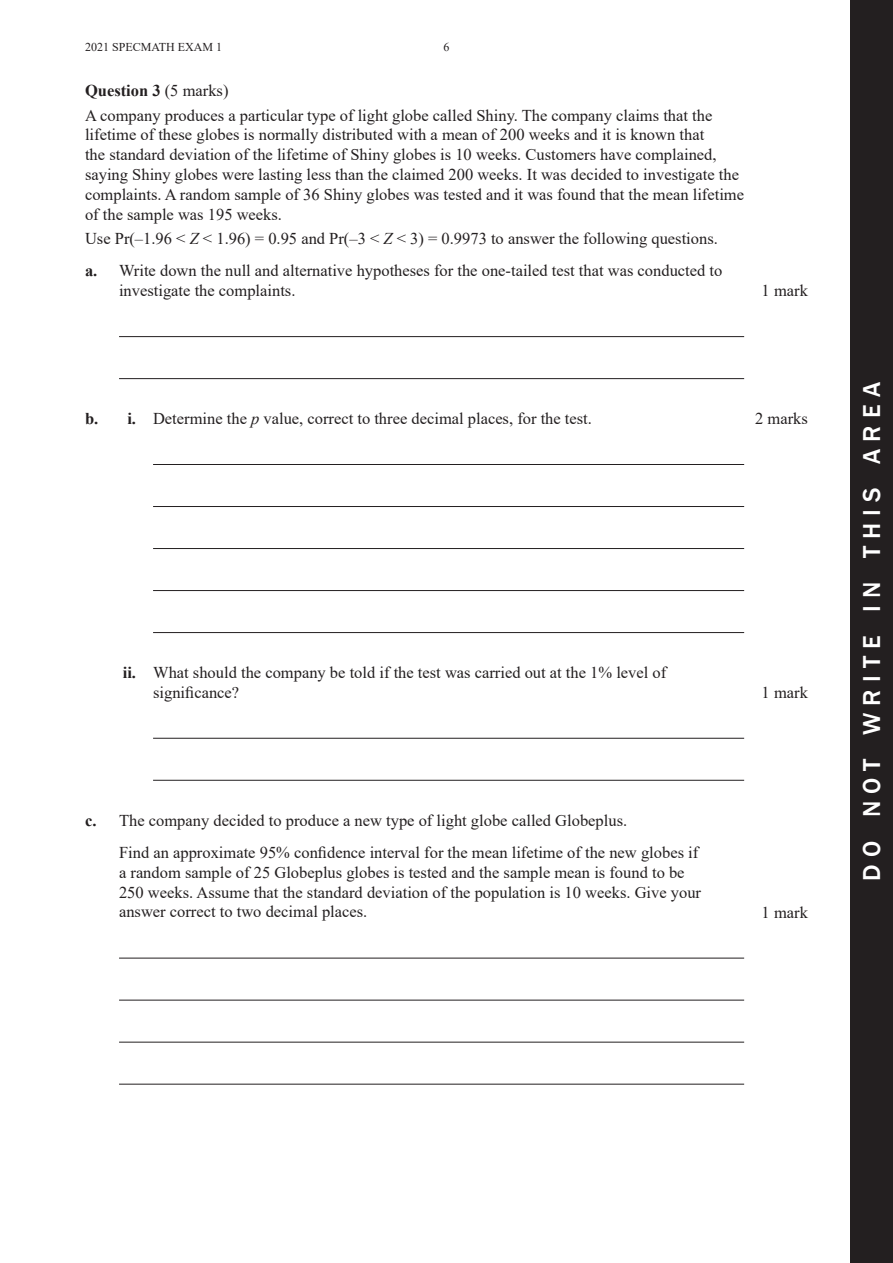
<style>
.page{position:relative;width:893px;height:1263px;background:#fff}
.page>*{position:absolute;margin:0;border:0;box-sizing:border-box;transform-origin:0 0}
.t1{font:500 25.2px "Franklin Gothic";letter-spacing:.285em;color:#fff}
.t2{font:16.5px/19.8px "Times New Roman";color:#231f20}
.t3{font:12px "Times New Roman";color:#231f20}
.s1{font-weight:700}
.s2{font-style:italic}
</style>
<div class="page">
<div style="left:850px;top:0;width:43px;height:1263px;background:#231f20"></div>
<hr style="left:119px;top:336px;width:625px;height:1px;background:#231f20">
<hr style="left:119px;top:378px;width:625px;height:1px;background:#231f20">
<hr style="left:153px;top:464px;width:591px;height:1px;background:#231f20">
<hr style="left:153px;top:506px;width:591px;height:1px;background:#231f20">
<hr style="left:153px;top:548px;width:591px;height:1px;background:#231f20">
<hr style="left:153px;top:590px;width:591px;height:1px;background:#231f20">
<hr style="left:153px;top:632px;width:591px;height:1px;background:#231f20">
<hr style="left:153px;top:738px;width:591px;height:1px;background:#231f20">
<hr style="left:153px;top:780px;width:591px;height:1px;background:#231f20">
<hr style="left:119px;top:958px;width:625px;height:1px;background:#231f20">
<hr style="left:119px;top:1000px;width:625px;height:1px;background:#231f20">
<hr style="left:119px;top:1042px;width:625px;height:1px;background:#231f20">
<hr style="left:119px;top:1084px;width:625px;height:1px;background:#231f20">
<p class="t3" style="left:85px;top:38px;width:139px">2021 SPECMATH EXAM 1</p>
<p class="t3" style="left:443px;top:38px;width:7px">6</p>
<p class="t2" style="left:85px;top:78px;width:629px;line-height:24px"><span class="s1">Question 3</span> (5 marks)<br>A company produces a particular type of light globe called Shiny. The company claims that the</p>
<p class="t2" style="left:85px;top:124px;width:661px">lifetime of these globes is normally distributed with a mean of 200 weeks and it is known that<br>the standard deviation of the lifetime of Shiny globes is 10 weeks. Customers have complained, saying Shiny globes were lasting less than the claimed 200 weeks. It was decided to investigate the complaints. A random sample of 36 Shiny globes was tested and it was found that the mean lifetime of the sample was 195 weeks.</p>
<p class="t2" style="left:85px;top:221px;width:639px;line-height:32.5px">Use Pr(–1.96 &lt; <span class="s2">Z</span> &lt; 1.96) = 0.95 and Pr(–3 &lt; <span class="s2">Z</span> &lt; 3) = 0.9973 to answer the following questions. <span class="s1">a.</span> Write down the null and alternative hypotheses for the one-tailed test that was conducted to</p>
<p class="t2" style="left:119px;top:280px;width:178px">investigate the complaints.</p>
<p class="t2" style="left:762px;top:280px;width:48px">1 mark</p>
<p class="t2" style="left:85px;top:408px;width:508px"><span class="s1">b. i.</span> Determine the <span class="s2">p</span> value, correct to three decimal places, for the test.</p>
<p class="t2" style="left:755px;top:408px;width:54px">2 marks</p>
<p class="t2" style="left:153px;top:662px;width:515px;text-indent:-30px"><span class="s1">ii.</span> What should the company be told if the test was carried out at the 1% level of significance?</p>
<p class="t2" style="left:119px;top:803px;width:581px;line-height:32.5px;text-indent:-34px"><span class="s1">c.</span> The company decided to produce a new type of light globe called Globeplus.<br>Find an approximate 95% confidence interval for the mean lifetime of the new globes if</p>
<p class="t2" style="left:119px;top:862px;width:584px">a random sample of 25 Globeplus globes is tested and the sample mean is found to be<br>250 weeks. Assume that the standard deviation of the population is 10 weeks. Give your answer correct to two decimal places.</p>
<p class="t2" style="left:762px;top:682px;width:48px">1 mark</p>
<p class="t2" style="left:762px;top:901px;width:48px">1 mark</p>
<h1 class="t1" style="left:856px;top:881px;width:500px;rotate:-90deg">do not write in this area</h1>
</div>
